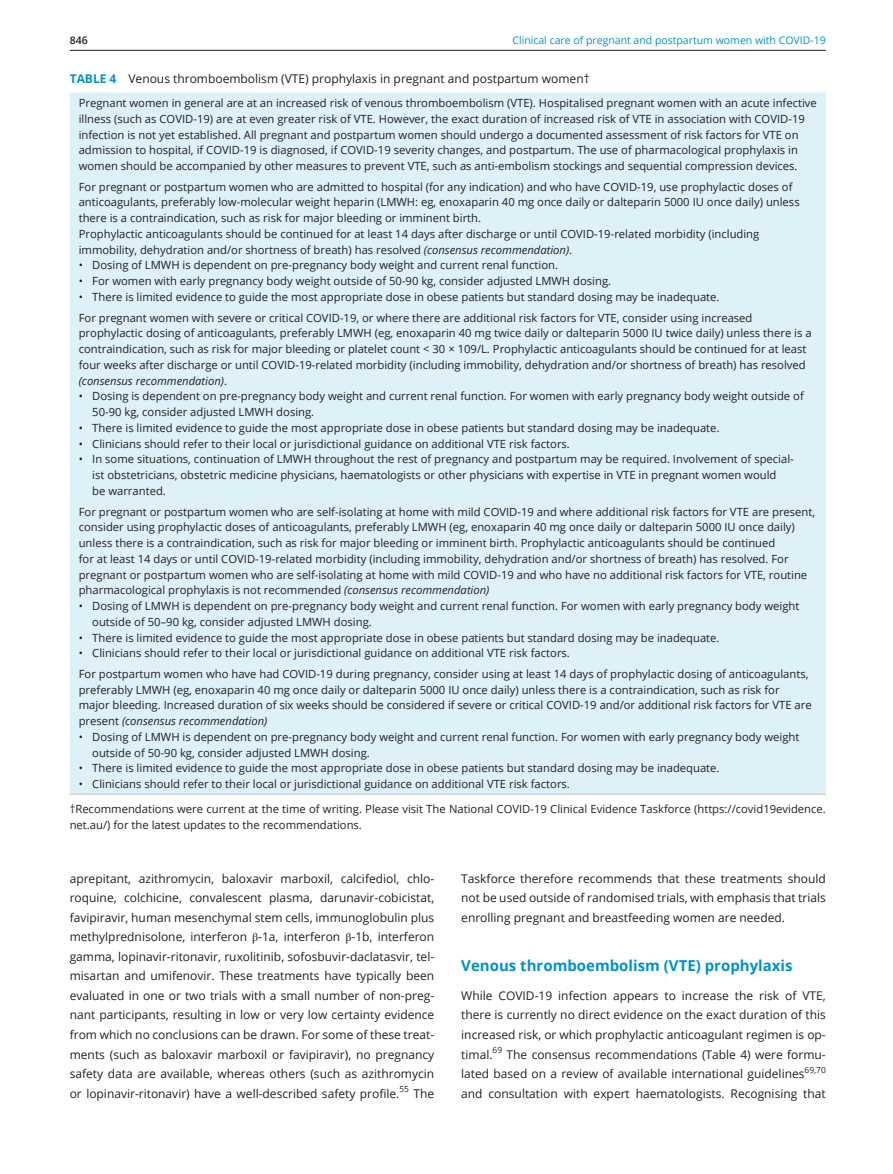
<style>
.page{position:relative;width:893px;height:1174px;background:#fff}
.page>*{position:absolute;margin:0;border:0;box-sizing:border-box;transform-origin:0 0}
.t1{font:700 15px "Open Sans";color:#0092c8}
.t2{font:12px/19.5px "Open Sans";color:#231f20;text-align:justify}
.t3{font:11.25px/15.8px "Open Sans";color:#231f20}
.t4{font:10.5px "Open Sans";color:#0092c8}
.t5{font:600 10.5px "Open Sans";color:#231f20}
.t6{font:8.4px "Open Sans";color:#231f20}
.s1{font-weight:700;color:#0092c8}
.s2{font-style:italic}
.s3{font-family:"STIX"}
</style>
<div class="page">
<hr style="left:70px;top:50px;width:756px;height:1px;background:#231f20">
<div style="left:70px;top:92px;width:756px;height:701px;background:#def0f8"></div>
<hr style="left:70px;top:793px;width:756px;height:2px;background:#d1d2d4">
<p class="t5" style="left:70px;top:33px;width:19px">846</p>
<p class="t4" style="left:512px;top:33px;width:315px">Clinical care of pregnant and postpartum women with COVID-19</p>
<p class="t2" style="left:70px;top:68px;width:521px"><span class="s1">TABLE 4</span> Venous thromboembolism (VTE) prophylaxis in pregnant and postpartum women†</p>
<p class="t3" style="left:79px;top:95px;width:740px">Pregnant women in general are at an increased risk of venous thromboembolism (VTE). Hospitalised pregnant women with an acute infective illness (such as COVID-19) are at even greater risk of VTE. However, the exact duration of increased risk of VTE in association with COVID-19 infection is not yet established. All pregnant and postpartum women should undergo a documented assessment of risk factors for VTE on admission to hospital, if COVID-19 is diagnosed, if COVID-19 severity changes, and postpartum. The use of pharmacological prophylaxis in women should be accompanied by other measures to prevent VTE, such as anti-embolism stockings and sequential compression devices.</p>
<p class="t3" style="left:79px;top:178px;width:722px">For pregnant or postpartum women who are admitted to hospital (for any indication) and who have COVID-19, use prophylactic doses of anticoagulants, preferably low-molecular weight heparin (LMWH: eg, enoxaparin 40 mg once daily or dalteparin 5000 IU once daily) unless there is a contraindication, such as risk for major bleeding or imminent birth.<br>Prophylactic anticoagulants should be continued for at least 14 days after discharge or until COVID-19-related morbidity (including immobility, dehydration and/or shortness of breath) has resolved <span class="s2">(consensus recommendation)</span>.</p>
<p class="t3" style="left:79px;top:257px;width:481px">• Dosing of LMWH is dependent on pre-pregnancy body weight and current renal function.</p>
<p class="t3" style="left:79px;top:273px;width:534px">• For women with early pregnancy body weight outside of 50-90 kg, consider adjusted LMWH dosing.</p>
<p class="t3" style="left:79px;top:286px;width:675px;line-height:20.5px">• There is limited evidence to guide the most appropriate dose in obese patients but standard dosing may be inadequate.<br>For pregnant women with severe or critical COVID-19, or where there are additional risk factors for VTE, consider using increased</p>
<p class="t3" style="left:79px;top:325px;width:734px">prophylactic dosing of anticoagulants, preferably LMWH (eg, enoxaparin 40 mg twice daily or dalteparin 5000 IU twice daily) unless there is a contraindication, such as risk for major bleeding or platelet count &lt; 30 × 109/L. Prophylactic anticoagulants should be continued for at least four weeks after discharge or until COVID-19-related morbidity (including immobility, dehydration and/or shortness of breath) has resolved <span class="s2">(consensus recommendation)</span>.</p>
<p class="t3" style="left:92px;top:388px;width:713px;text-indent:-14px">• Dosing is dependent on pre-pregnancy body weight and current renal function. For women with early pregnancy body weight outside of<br>50-90 kg, consider adjusted LMWH dosing.</p>
<p class="t3" style="left:79px;top:419px;width:642px">• There is limited evidence to guide the most appropriate dose in obese patients but standard dosing may be inadequate.</p>
<p class="t3" style="left:79px;top:435px;width:493px">• Clinicians should refer to their local or jurisdictional guidance on additional VTE risk factors.</p>
<p class="t3" style="left:92px;top:451px;width:703px;text-indent:-14px">• In some situations, continuation of LMWH throughout the rest of pregnancy and postpartum may be required. Involvement of special&shy;ist obstetricians, obstetric medicine physicians, haematologists or other physicians with expertise in VTE in pregnant women would<br>be warranted.</p>
<p class="t3" style="left:79px;top:503px;width:738px">For pregnant or postpartum women who are self-isolating at home with mild COVID-19 and where additional risk factors for VTE are present, consider using prophylactic doses of anticoagulants, preferably LMWH (eg, enoxaparin 40 mg once daily or dalteparin 5000 IU once daily) unless there is a contraindication, such as risk for major bleeding or imminent birth. Prophylactic anticoagulants should be continued<br>for at least 14 days or until COVID-19-related morbidity (including immobility, dehydration and/or shortness of breath) has resolved. For pregnant or postpartum women who are self-isolating at home with mild COVID-19 and who have no additional risk factors for VTE, routine pharmacological prophylaxis is not recommended <span class="s2">(consensus recommendation)</span></p>
<p class="t3" style="left:92px;top:598px;width:709px;text-indent:-14px">• Dosing of LMWH is dependent on pre-pregnancy body weight and current renal function. For women with early pregnancy body weight outside of 50–90 kg, consider adjusted LMWH dosing.</p>
<p class="t3" style="left:79px;top:629px;width:642px">• There is limited evidence to guide the most appropriate dose in obese patients but standard dosing may be inadequate.</p>
<p class="t3" style="left:79px;top:642px;width:731px;line-height:20.5px">• Clinicians should refer to their local or jurisdictional guidance on additional VTE risk factors.<br>For postpartum women who have had COVID-19 during pregnancy, consider using at least 14 days of prophylactic dosing of anticoagulants,</p>
<p class="t3" style="left:79px;top:681px;width:734px">preferably LMWH (eg, enoxaparin 40 mg once daily or dalteparin 5000 IU once daily) unless there is a contraindication, such as risk for major bleeding. Increased duration of six weeks should be considered if severe or critical COVID-19 and/or additional risk factors for VTE are present <span class="s2">(consensus recommendation)</span></p>
<p class="t3" style="left:92px;top:728px;width:709px;text-indent:-14px">• Dosing of LMWH is dependent on pre-pregnancy body weight and current renal function. For women with early pregnancy body weight outside of 50-90 kg, consider adjusted LMWH dosing.</p>
<p class="t3" style="left:79px;top:760px;width:642px">• There is limited evidence to guide the most appropriate dose in obese patients but standard dosing may be inadequate.</p>
<p class="t3" style="left:79px;top:776px;width:493px">• Clinicians should refer to their local or jurisdictional guidance on additional VTE risk factors.</p>
<p class="t3" style="left:70px;top:800px;width:758px">†Recommendations were current at the time of writing. Please visit The National COVID-19 Clinical Evidence Taskforce (https://covid19evidence. net.au/) for the latest updates to the recommendations.</p>
<p class="t2" style="left:70px;top:868px;width:366px">aprepitant, azithromycin, baloxavir marboxil, calcifediol, chlo&shy;roquine, colchicine, convalescent plasma, darunavir-cobicistat, favipiravir, human mesenchymal stem cells, immunoglobulin plus methylprednisolone, interferon <span class="s3">β</span>-1a, interferon <span class="s3">β</span>-1b, interferon gamma, lopinavir-ritonavir, ruxolitinib, sofosbuvir-daclatasvir, tel&shy;misartan and umifenovir. These treatments have typically been evaluated in one or two trials with a small number of non-preg&shy;nant participants, resulting in low or very low certainty evidence from which no conclusions can be drawn. For some of these treat&shy;ments (such as baloxavir marboxil or favipiravir), no pregnancy safety data are available, whereas others (such as azithromycin or lopinavir-ritonavir) have a well-described safety profile.</p>
<p class="t6" style="left:399px;top:1083px;width:11px">55</p>
<p class="t2" style="left:413px;top:1083px;width:22px">The</p>
<p class="t2" style="left:461px;top:868px;width:366px">Taskforce therefore recommends that these treatments should not be used outside of randomised trials, with emphasis that trials enrolling pregnant and breastfeeding women are needed.</p>
<h1 class="t1" style="left:461px;top:954px;width:333px">Venous thromboembolism (VTE) prophylaxis</h1>
<p class="t2" style="left:461px;top:985px;width:366px">While COVID-19 infection appears to increase the risk of VTE, there is currently no direct evidence on the exact duration of this increased risk, or which prophylactic anticoagulant regimen is op&shy;timal.<sup>69</sup> The consensus recommendations (Table 4) were formu&shy;lated based on a review of available international guidelines<sup>69,70 </sup>and consultation with expert haematologists. Recognising that</p>
</div>
